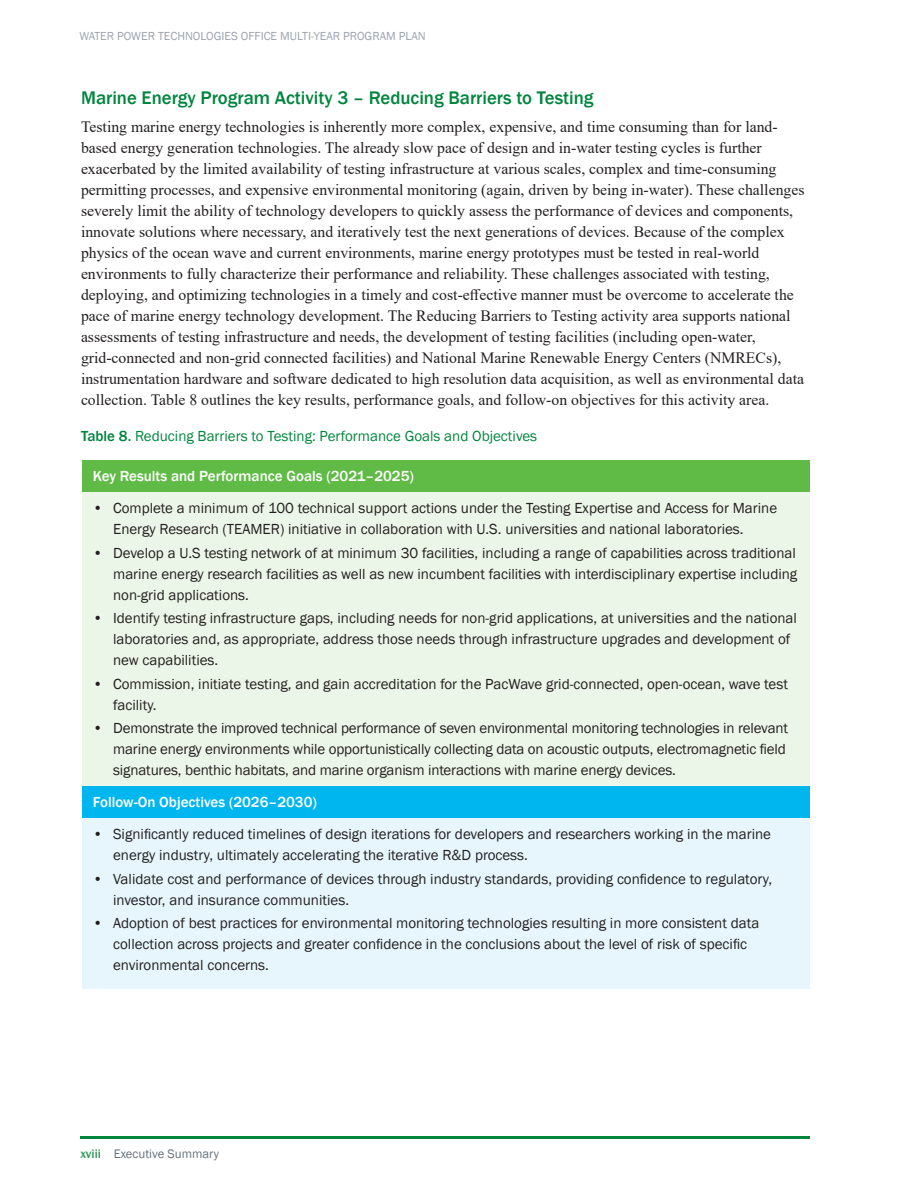
<style>
.page{position:relative;width:918px;height:1188px;background:#fff}
.page>*{position:absolute;margin:0;border:0;box-sizing:border-box;transform-origin:0 0}
.t1{font:500 18.75px "Franklin Gothic";color:#00853d}
.body_text{font:15.75px/21px "Times New Roman";color:#231f20}
.t2{font:15px/21px "Franklin Gothic";color:#231f20}
.table_body{font:500 15px "Franklin Gothic";color:#fff}
.t3{font:15px "Franklin Gothic";color:#00853d}
.t4{font:12.75px "Franklin Gothic";color:#63717d}
.t5{font:12px "Franklin Gothic";color:#9ba4af}
.s1{font-weight:500}
.s2{font-weight:500;color:#2d9657}
</style>
<div class="page">
<hr style="left:80px;top:1137px;width:730px;height:2px;background:#00853d">
<div style="left:82px;top:460px;width:728px;height:32px;background:#60bb46"></div>
<div style="left:82px;top:492px;width:728px;height:294px;background:#ecf6e8"></div>
<div style="left:82px;top:786px;width:728px;height:32px;background:#00b6ef"></div>
<div style="left:82px;top:818px;width:728px;height:171px;background:#e7f6fd"></div>
<p class="t5" style="left:79px;top:29px;width:348px">WATER POWER TECHNOLOGIES OFFICE MULTI-YEAR PROGRAM PLAN</p>
<h2 class="t1" style="left:81px;top:86px;width:514px">Marine Energy Program Activity 3 – Reducing Barriers to Testing</h2>
<p class="body_text" style="left:81px;top:115px;width:725px">Testing marine energy technologies is inherently more complex, expensive, and time consuming than for land&shy;based energy generation technologies. The already slow pace of design and in-water testing cycles is further exacerbated by the limited availability of testing infrastructure at various scales, complex and time-consuming permitting processes, and expensive environmental monitoring (again, driven by being in-water). These challenges severely limit the ability of technology developers to quickly assess the performance of devices and components, innovate solutions where necessary, and iteratively test the next generations of devices. Because of the complex physics of the ocean wave and current environments, marine energy prototypes must be tested in real-world environments to fully characterize their performance and reliability. These challenges associated with testing, deploying, and optimizing technologies in a timely and cost-effective manner must be overcome to accelerate the pace of marine energy technology development. The Reducing Barriers to Testing activity area supports national assessments of testing infrastructure and needs, the development of testing facilities (including open-water, grid-connected and non-grid connected facilities) and National Marine Renewable Energy Centers (NMRECs), instrumentation hardware and software dedicated to high resolution data acquisition, as well as environmental data collection. Table 8 outlines the key results, performance goals, and follow-on objectives for this activity area.</p>
<p class="t3" style="left:81px;top:427px;width:458px"><span class="s1">Table 8.</span> Reducing Barriers to Testing: Performance Goals and Objectives</p>
<p class="table_body" style="left:93px;top:467px;width:323px">Key Results and Performance Goals (2021–2025)</p>
<p class="t2" style="left:113px;top:498px;width:666px;text-indent:-20px">• Complete a minimum of 100 technical support actions under the Testing Expertise and Access for Marine<br>Energy Research (TEAMER) initiative in collaboration with U.S. universities and national laboratories.</p>
<p class="t2" style="left:113px;top:543px;width:686px;text-align:justify;text-indent:-20px">• Develop a U.S testing network of at minimum 30 facilities, including a range of capabilities across traditional marine energy research facilities as well as new incumbent facilities with interdisciplinary expertise including non-grid applications.</p>
<p class="t2" style="left:113px;top:608px;width:685px;text-indent:-20px">• Identify testing infrastructure gaps, including needs for non-grid applications, at universities and the national laboratories and, as appropriate, address those needs through infrastructure upgrades and development of new capabilities.</p>
<p class="t2" style="left:113px;top:674px;width:676px;text-indent:-20px">• Commission, initiate testing, and gain accreditation for the PacWave grid-connected, open-ocean, wave test facility.</p>
<p class="t2" style="left:113px;top:718px;width:677px;text-indent:-20px">• Demonstrate the improved technical performance of seven environmental monitoring technologies in relevant marine energy environments while opportunistically collecting data on acoustic outputs, electromagnetic field signatures, benthic habitats, and marine organism interactions with marine energy devices.</p>
<p class="table_body" style="left:93px;top:793px;width:226px">Follow-On Objectives (2026–2030)</p>
<p class="t2" style="left:113px;top:824px;width:659px;text-indent:-20px">• Significantly reduced timelines of design iterations for developers and researchers working in the marine energy industry, ultimately accelerating the iterative R&amp;D process.</p>
<p class="t2" style="left:113px;top:869px;width:661px;text-indent:-20px">• Validate cost and performance of devices through industry standards, providing confidence to regulatory, investor, and insurance communities.</p>
<p class="t2" style="left:113px;top:913px;width:648px;text-indent:-20px">• Adoption of best practices for environmental monitoring technologies resulting in more consistent data collection across projects and greater confidence in the conclusions about the level of risk of specific environmental concerns.</p>
<p class="t4" style="left:80px;top:1146px;width:140px"><span class="s2">xviii</span> Executive Summary</p>
</div>
